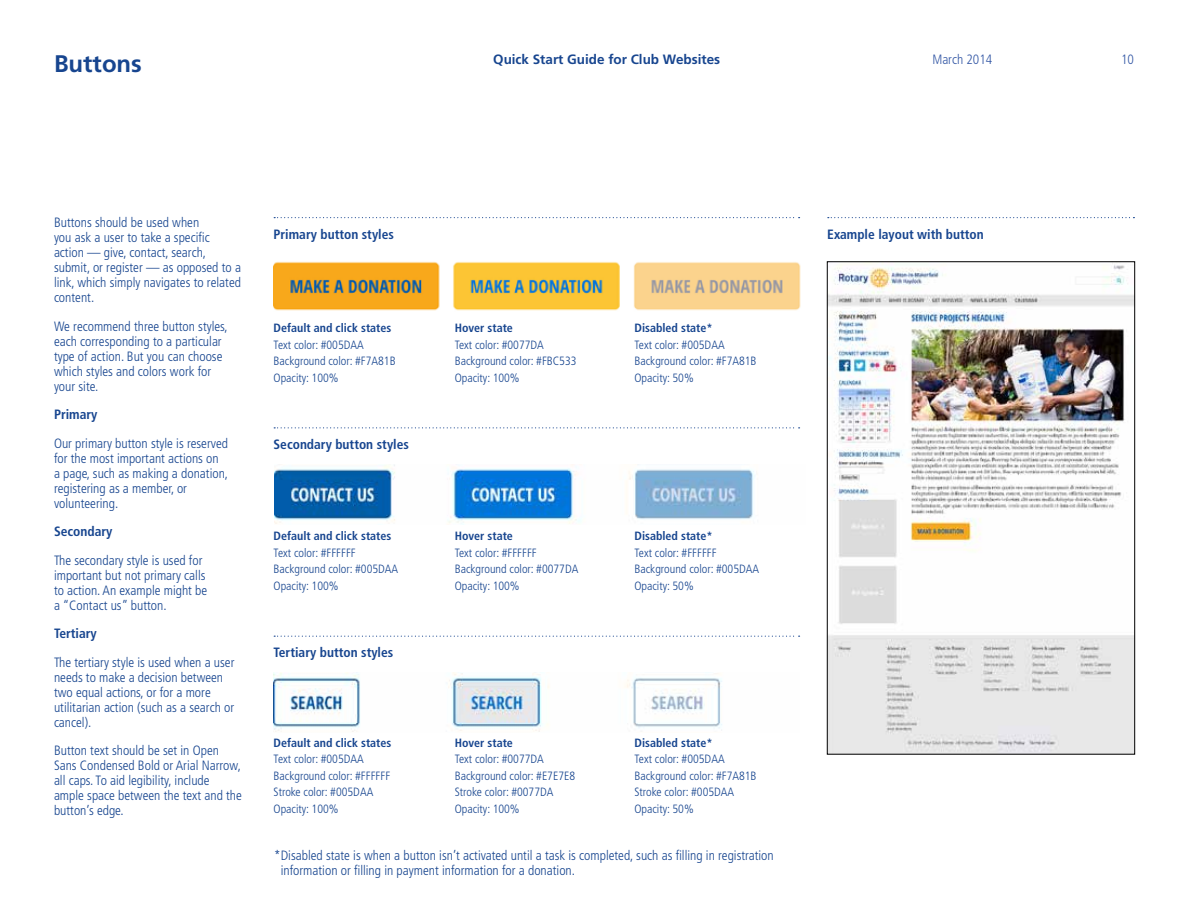
<style>
.page{position:relative;width:1188px;height:918px;background:#fff}
.page>*{position:absolute;margin:0;border:0;box-sizing:border-box;transform-origin:0 0}
.t1{font:700 24px "Frutiger LT Std";color:#17458f}
.t2{font:300 condensed 13.5px/15px "Frutiger LT Std";color:#17458f}
.t3{font:700 condensed 13.5px "Frutiger LT Std";color:#17458f}
.t4{font:700 13.5px "Frutiger LT Std";color:#17458f}
.t5{font:300 condensed 13.5px "Frutiger LT Std";color:#3155a4}
.t6{font:300 condensed 12px/16.5px "Frutiger LT Std";color:#17458f}
.t7{font:700 condensed 12px "Frutiger LT Std";color:#17458f}
</style>
<div class="page">
<img style="left:273px;top:261px;width:528px;height:50px">
<svg style="left:274px;top:217px;width:526px;height:1px"></svg>
<svg style="left:828px;top:217px;width:306px;height:1px"></svg>
<img style="left:274px;top:464px;width:481px;height:60px">
<svg style="left:274px;top:427px;width:526px;height:1px"></svg>
<img style="left:273px;top:673px;width:449px;height:59px">
<svg style="left:274px;top:636px;width:526px;height:1px"></svg>
<img style="left:829px;top:264px;width:304px;height:488px">
<div style="left:827px;top:262px;width:308px;height:492px;border:1px solid #000"></div>
<h1 class="t1" style="left:54px;top:50px;width:89px">Buttons</h1>
<p class="t4" style="left:493px;top:52px;width:229px">Quick Start Guide for Club Websites</p>
<p class="t5" style="left:932px;top:52px;width:61px">March 2014</p>
<p class="t5" style="left:1121px;top:52px;width:14px">10</p>
<p class="t2" style="left:54px;top:215px;width:189px">Buttons should be used when<br>you ask a user to take a specific action — give, contact, search, submit, or register — as opposed to a link, which simply navigates to related content.</p>
<p class="t2" style="left:54px;top:319px;width:175px">We recommend three button styles, each corresponding to a particular type of action. But you can choose which styles and colors work for your site.</p>
<p class="t3" style="left:54px;top:406px;width:45px">Primary</p>
<p class="t2" style="left:54px;top:436px;width:176px">Our primary button style is reserved for the most important actions on<br>a page, such as making a donation, registering as a member, or volunteering.</p>
<p class="t3" style="left:54px;top:523px;width:60px">Secondary</p>
<p class="t2" style="left:54px;top:553px;width:155px">The secondary style is used for important but not primary calls to action. An example might be a “Contact us” button.</p>
<p class="t3" style="left:54px;top:625px;width:44px">Tertiary</p>
<p class="t2" style="left:54px;top:655px;width:182px">The tertiary style is used when a user needs to make a decision between two equal actions, or for a more utilitarian action (such as a search or cancel).</p>
<p class="t2" style="left:54px;top:743px;width:189px">Button text should be set in Open<br>Sans Condensed Bold or Arial Narrow, all caps. To aid legibility, include ample space between the text and the button’s edge.</p>
<p class="t3" style="left:274px;top:226px;width:122px">Primary button styles</p>
<p class="t3" style="left:827px;top:226px;width:158px">Example layout with button</p>
<p class="t7" style="left:274px;top:321px;width:119px">Default and click states</p>
<p class="t6" style="left:274px;top:337px;width:124px">Text color: #005DAA<br>Background color: #F7A81B<br>Opacity: 100%</p>
<p class="t3" style="left:274px;top:436px;width:137px">Secondary button styles</p>
<p class="t7" style="left:274px;top:529px;width:119px">Default and click states</p>
<p class="t6" style="left:274px;top:545px;width:126px">Text color: #FFFFFF<br>Background color: #005DAA<br>Opacity: 100%</p>
<p class="t3" style="left:274px;top:644px;width:121px">Tertiary button styles</p>
<p class="t7" style="left:455px;top:321px;width:60px">Hover state</p>
<p class="t6" style="left:455px;top:337px;width:123px">Text color: #0077DA<br>Background color: #FBC533<br>Opacity: 100%</p>
<p class="t7" style="left:455px;top:529px;width:60px">Hover state</p>
<p class="t6" style="left:455px;top:545px;width:125px">Text color: #FFFFFF<br>Background color: #0077DA<br>Opacity: 100%</p>
<p class="t7" style="left:634px;top:321px;width:80px">Disabled state*</p>
<p class="t6" style="left:634px;top:337px;width:124px">Text color: #005DAA<br>Background color: #F7A81B<br>Opacity: 50%</p>
<p class="t7" style="left:634px;top:529px;width:80px">Disabled state*</p>
<p class="t6" style="left:634px;top:545px;width:126px">Text color: #FFFFFF<br>Background color: #005DAA<br>Opacity: 50%</p>
<p class="t7" style="left:274px;top:735px;width:119px">Default and click states</p>
<p class="t6" style="left:274px;top:751px;width:118px">Text color: #005DAA<br>Background color: #FFFFFF<br>Stroke color: #005DAA<br>Opacity: 100%</p>
<p class="t7" style="left:634px;top:735px;width:80px">Disabled state*</p>
<p class="t6" style="left:634px;top:751px;width:124px">Text color: #005DAA<br>Background color: #F7A81B<br>Stroke color: #005DAA<br>Opacity: 50%</p>
<p class="t2" style="left:281px;top:848px;width:494px;text-indent:-6px">*Disabled state is when a button isn’t activated until a task is completed, such as filling in registration information or filling in payment information for a donation.</p>
<p class="t7" style="left:455px;top:735px;width:60px">Hover state</p>
<p class="t6" style="left:455px;top:751px;width:122px">Text color: #0077DA<br>Background color: #E7E7E8<br>Stroke color: #0077DA<br>Opacity: 100%</p>
</div>
